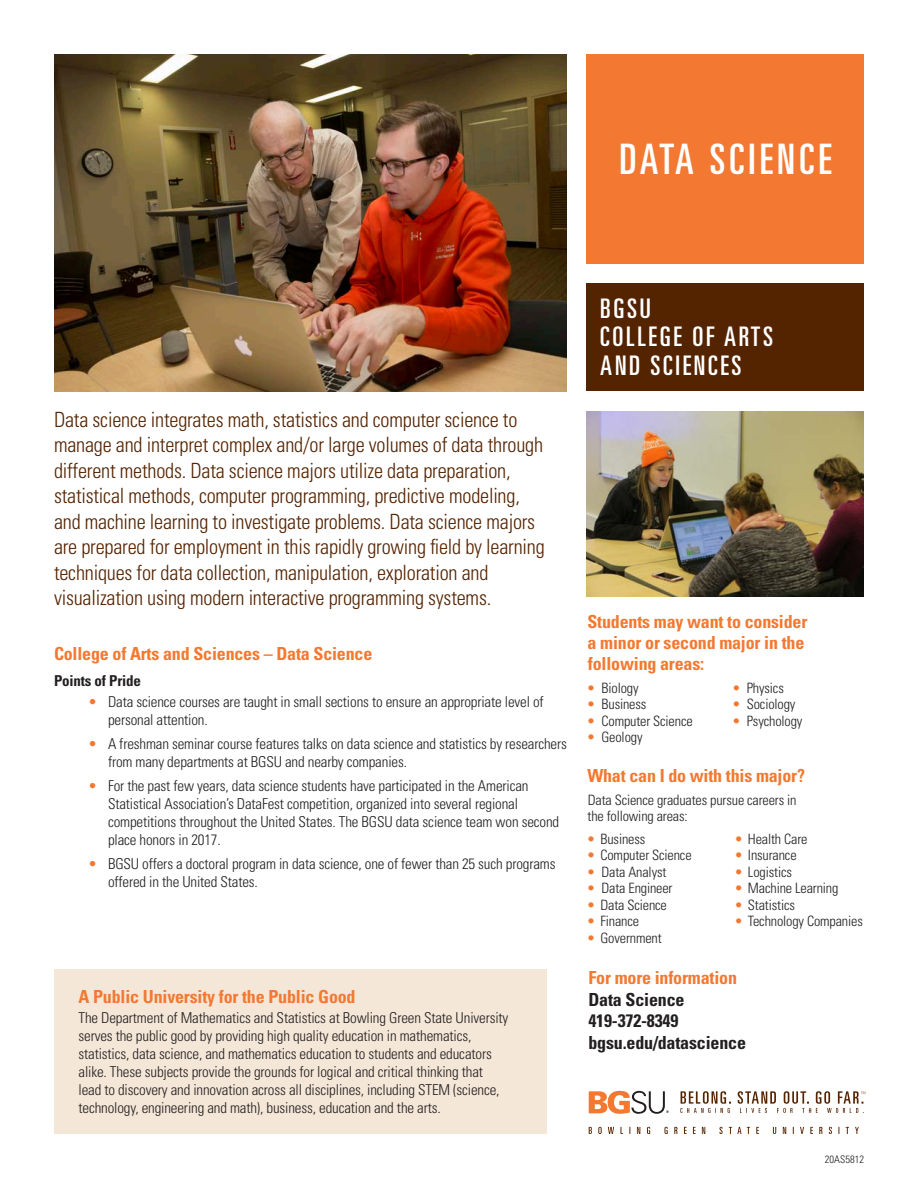
<style>
.page{position:relative;width:918px;height:1188px;background:#fff}
.page>*{position:absolute;margin:0;border:0;box-sizing:border-box;transform-origin:0 0}
.Major_Title_-_2_line{font:ultra-condensed 42px "Univers LT Std";letter-spacing:.1em;color:#fff}
.College_Name__brown{font:ultra-condensed 27px/28.5px "Univers LT Std";letter-spacing:.1em;color:#fff}
.Major_description{font:300 condensed 21px/25.5px "Univers LT Std";letter-spacing:-.01em;color:#542300}
.success_spotlight_he{font:700 condensed 18px/21px "Univers LT Std";letter-spacing:-.01em;color:#f37932}
.Information_body{font:700 condensed 18px "Univers LT Std";letter-spacing:-.01em;color:#231f20}
.college-major_header{font:700 condensed 18px "Univers LT Std";letter-spacing:-.01em;color:#f37932}
.Program_Highlight_he{font:700 condensed 18px "Univers LT Std";letter-spacing:-.01em;color:#f37932}
.Information_header{font:700 condensed 18px "Univers LT Std";letter-spacing:-.01em;color:#f37932}
.Major_Title_-_1_line{font:300 condensed 15px/18px "Univers LT Std";letter-spacing:-.01em;color:#231f20}
.points_of_pride_subh{font:700 condensed 15px "Univers LT Std";letter-spacing:-.01em;color:#231f20}
.success_spotlight_he-2{font:300 condensed 14.25px/16.5px "Univers LT Std";letter-spacing:-.01em;color:#231f20}
.Success_spotlight_bo{font:300 condensed 14.25px "Univers LT Std";letter-spacing:-.01em;color:#231f20}
.Major_Title_-_1_line-2{font:300 condensed 10.5px "Univers LT Std";color:#231f20}
.s1{color:#f37932}
</style>
<div class="page">
<div style="left:587px;top:54px;width:277px;height:210px;background:#f37932"></div>
<svg style="left:589px;top:1127px;width:270px;height:7px"></svg>
<svg style="left:589px;top:1091px;width:80px;height:23px"></svg>
<svg style="left:680px;top:1091px;width:185px;height:22px"></svg>
<div style="left:587px;top:284px;width:277px;height:108px;background:#542300"></div>
<div style="left:54px;top:970px;width:493px;height:164px;background:#f5e7d8"></div>
<img style="left:54px;top:54px;width:513px;height:337px">
<img style="left:587px;top:411px;width:277px;height:185px">
<p class="Major_Title_-_2_line" style="left:619px;top:135px;width:214px">DATA SCIENCE</p>
<p class="Major_description" style="left:54px;top:407px;width:492px">Data science integrates math, statistics and computer science to manage and interpret complex and/or large volumes of data through different methods. Data science majors utilize data preparation, statistical methods, computer programming, predictive modeling, and machine learning to investigate problems. Data science majors are prepared for employment in this rapidly growing field by learning techniques for data collection, manipulation, exploration and visualization using modern interactive programming systems.</p>
<p class="college-major_header" style="left:54px;top:643px;width:320px">College of Arts and Sciences – Data Science</p>
<p class="points_of_pride_subh" style="left:54px;top:671px;width:89px">Points of Pride</p>
<p class="Major_Title_-_1_line" style="left:108px;top:692px;width:437px;text-indent:-20px"><span class="s1">•</span> Data science courses are taught in small sections to ensure an appropriate level of personal attention.</p>
<p class="Major_Title_-_1_line" style="left:108px;top:734px;width:461px;text-indent:-20px"><span class="s1">•</span> A freshman seminar course features talks on data science and statistics by researchers from many departments at BGSU and nearby companies.</p>
<p class="Major_Title_-_1_line" style="left:108px;top:776px;width:453px;text-indent:-20px"><span class="s1">•</span> For the past few years, data science students have participated in the American Statistical Association’s DataFest competition, organized into several regional competitions throughout the United States. The BGSU data science team won second place honors in 2017.</p>
<p class="Major_Title_-_1_line" style="left:108px;top:854px;width:449px;text-indent:-20px"><span class="s1">•</span> BGSU offers a doctoral program in data science, one of fewer than 25 such programs offered in the United States.</p>
<p class="Program_Highlight_he" style="left:79px;top:986px;width:279px">A Public University for the Public Good</p>
<p class="Major_Title_-_1_line" style="left:79px;top:1009px;width:431px">The Department of Mathematics and Statistics at Bowling Green State University serves the public good by providing high quality education in mathematics, statistics, data science, and mathematics education to students and educators alike. These subjects provide the grounds for logical and critical thinking that lead to discovery and innovation across all disciplines, including STEM (science, technology, engineering and math), business, education and the arts.</p>
<p class="College_Name__brown" style="left:600px;top:294px;width:174px">BGSU<br>COLLEGE OF ARTS<br>AND SCIENCES</p>
<p class="success_spotlight_he" style="left:588px;top:611px;width:221px">Students may want to consider a minor or second major in the following areas:</p>
<p class="Success_spotlight_bo" style="left:587px;top:679px;width:53px"><span class="s1">•</span> Biology</p>
<p class="Success_spotlight_bo" style="left:587px;top:696px;width:61px"><span class="s1">•</span> Business</p>
<p class="Success_spotlight_bo" style="left:587px;top:712px;width:107px"><span class="s1">•</span> Computer Science</p>
<p class="Success_spotlight_bo" style="left:587px;top:729px;width:57px"><span class="s1">•</span> Geology</p>
<p class="Success_spotlight_bo" style="left:732px;top:679px;width:53px"><span class="s1">•</span> Physics</p>
<p class="Success_spotlight_bo" style="left:732px;top:696px;width:65px"><span class="s1">•</span> Sociology</p>
<p class="Success_spotlight_bo" style="left:732px;top:712px;width:72px"><span class="s1">•</span> Psychology</p>
<p class="success_spotlight_he" style="left:587px;top:765px;width:219px">What can I do with this major?</p>
<p class="success_spotlight_he-2" style="left:588px;top:791px;width:211px">Data Science graduates pursue careers in the following areas:</p>
<p class="success_spotlight_he-2" style="left:587px;top:831px;width:60px"><span class="s1">•</span> Business</p>
<p class="success_spotlight_he-2" style="left:587px;top:847px;width:106px"><span class="s1">•</span> Computer Science</p>
<p class="success_spotlight_he-2" style="left:587px;top:864px;width:81px"><span class="s1">•</span> Data Analyst</p>
<p class="success_spotlight_he-2" style="left:587px;top:880px;width:87px"><span class="s1">•</span> Data Engineer</p>
<p class="success_spotlight_he-2" style="left:587px;top:897px;width:81px"><span class="s1">•</span> Data Science</p>
<p class="success_spotlight_he-2" style="left:587px;top:913px;width:54px"><span class="s1">•</span> Finance</p>
<p class="success_spotlight_he-2" style="left:587px;top:930px;width:76px"><span class="s1">•</span> Government</p>
<p class="success_spotlight_he-2" style="left:734px;top:831px;width:75px"><span class="s1">•</span> Health Care</p>
<p class="success_spotlight_he-2" style="left:734px;top:847px;width:64px"><span class="s1">•</span> Insurance</p>
<p class="success_spotlight_he-2" style="left:734px;top:864px;width:59px"><span class="s1">•</span> Logistics</p>
<p class="success_spotlight_he-2" style="left:734px;top:880px;width:105px"><span class="s1">•</span> Machine Learning</p>
<p class="success_spotlight_he-2" style="left:734px;top:897px;width:62px"><span class="s1">•</span> Statistics</p>
<p class="success_spotlight_he-2" style="left:734px;top:913px;width:130px"><span class="s1">•</span> Technology Companies</p>
<p class="Information_header" style="left:588px;top:967px;width:150px">For more information</p>
<p class="Information_body" style="left:588px;top:988px;width:98px">Data Science</p>
<p class="Information_body" style="left:588px;top:1010px;width:91px">419-372-8349</p>
<p class="Information_body" style="left:588px;top:1031px;width:159px">bgsu.edu/datascience</p>
<p class="Major_Title_-_1_line-2" style="left:825px;top:1153px;width:41px">20AS5812</p>
</div>
